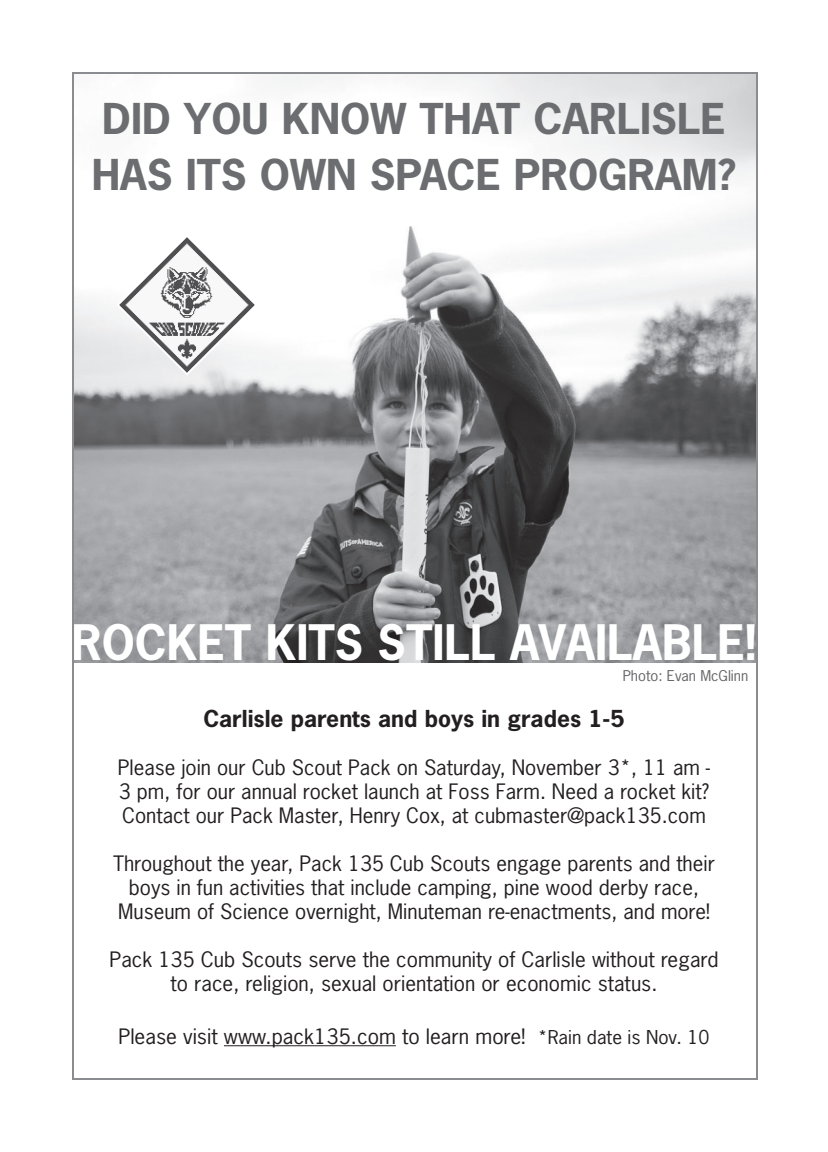
<style>
.page{position:relative;width:828px;height:1152px;background:#fff}
.page>*{position:absolute;margin:0;border:0;box-sizing:border-box;transform-origin:0 0}
.t1{font:700 46px "News Gothic Std";color:#fff}
.t2{font:700 40px/56px "News Gothic Std";color:#6c6d70;scale:1.05 1}
.t3{font:700 22px "News Gothic Std";color:#231f20;scale:1.04 1}
.t4{font:20px/24px "News Gothic Std";color:#231f20;text-align:justify;scale:1.04 1}
.t5{font:20px/24px "News Gothic Std";color:#231f20;text-align:center;scale:1.05 1}
.t6{font:20px "News Gothic Std";color:#231f20;scale:1.06 1}
.t7{font:14px "News Gothic Std";color:#656568;scale:1.05 1}
.s1{font-size:18px}
</style>
<div class="page">
<img style="left:75px;top:75px;width:680px;height:587px">
<svg style="left:117px;top:235px;width:140px;height:141px"></svg>
<hr style="left:224px;top:1045px;width:172px;height:1px;background:#231f20">
<img style="left:119px;top:238px;width:136px;height:135px">
<h2 class="t2" style="left:92px;top:91px;width:615px">DID YOU KNOW THAT CARLISLE<br>HAS ITS OWN SPACE PROGRAM?</h2>
<h1 class="t1" style="left:72px;top:612px;width:686px">ROCKET KITS STILL AVAILABLE!</h1>
<p class="t7" style="left:623px;top:667px;width:121px">Photo: Evan McGlinn</p>
<p class="t3" style="left:203px;top:704px;width:407px">Carlisle parents and boys in grades 1-5</p>
<p class="t4" style="left:118px;top:755px;width:571px">Please join our Cub Scout Pack on Saturday, November 3*, 11 am - 3 pm, for our annual rocket launch at Foss Farm. Need a rocket kit?<br>Contact our Pack Master, Henry Cox, at cubmaster@pack135.com</p>
<p class="t4" style="left:113px;top:851px;width:580px;text-align:center">Throughout the year, Pack 135 Cub Scouts engage parents and their boys in fun activities that include camping, pine wood derby race,<br>Museum of Science overnight, Minuteman re-enactments, and more!</p>
<p class="t5" style="left:110px;top:947px;width:581px">Pack 135 Cub Scouts serve the community of Carlisle without regard to race, religion, sexual orientation or economic status.</p>
<p class="t6" style="left:118px;top:1023px;width:559px">Please visit www.pack135.com to learn more! <span class="s1">*Rain date is Nov. 10</span></p>
</div>
